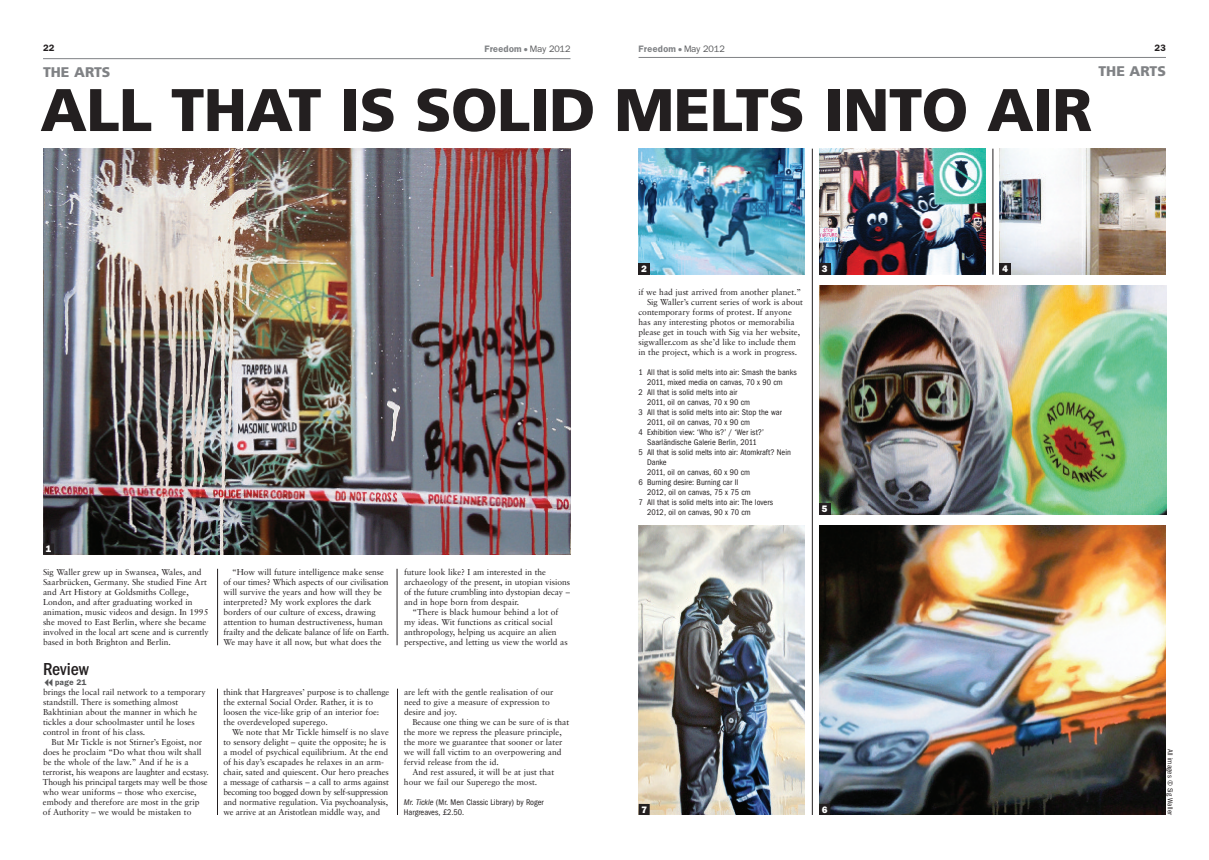
<style>
.page{position:relative;width:1209px;height:860px;background:#fff}
.page>*{position:absolute;margin:0;border:0;box-sizing:border-box;transform-origin:0 0}
.t1{font:900 60px "Frutiger";letter-spacing:-.01em;color:#231f20}
.t2{font:500 condensed 18px "Franklin Gothic";color:#231f20}
.t3{font:900 14px "Frutiger";color:#808285}
.t4{font:8.5px/10px "Sabon";color:#231f20}
.t5{font:condensed 8.5px/9.9px "Franklin Gothic";color:#231f20}
.t6{font:8px "Franklin Demi";color:#808285}
.t7{font:8px "Franklin Demi";color:#231f20}
.t8{font:condensed 7.5px "Franklin Gothic";color:#231f20}
.t9{font:7px "Franklin Demi";color:#57585a}
.s1{font-family:"Franklin"}
.s2{font-family:"Franklin";color:#57585a}
.s3{font-style:italic}
</style>
<div class="page">
<hr style="left:638px;top:57px;width:528px;height:1px;background:#808285">
<hr style="left:43px;top:58px;width:527px;height:1px;background:#808285">
<hr style="left:992px;top:149px;width:1px;height:126px;background:#231f20">
<hr style="left:812px;top:149px;width:1px;height:666px;background:#231f20">
<hr style="left:217px;top:569px;width:1px;height:76px;background:#231f20">
<hr style="left:397px;top:569px;width:1px;height:76px;background:#231f20">
<img style="left:819px;top:525px;width:347px;height:290px">
<img style="left:43px;top:149px;width:527px;height:406px">
<img style="left:638px;top:525px;width:167px;height:290px">
<img style="left:819px;top:285px;width:347px;height:229px">
<img style="left:638px;top:149px;width:167px;height:126px">
<img style="left:819px;top:149px;width:166px;height:126px">
<img style="left:999px;top:149px;width:167px;height:126px">
<div style="left:638px;top:263px;width:12px;height:12px;background:#231f20"></div>
<div style="left:819px;top:263px;width:11px;height:11px;background:#231f20"></div>
<div style="left:999px;top:263px;width:11px;height:12px;background:#231f20"></div>
<div style="left:638px;top:804px;width:11px;height:11px;background:#231f20"></div>
<hr style="left:397px;top:689px;width:1px;height:126px;background:#231f20">
<hr style="left:217px;top:689px;width:1px;height:126px;background:#231f20">
<div style="left:43px;top:543px;width:11px;height:12px;background:#231f20"></div>
<div style="left:819px;top:504px;width:11px;height:11px;background:#231f20"></div>
<div style="left:819px;top:804px;width:11px;height:11px;background:#231f20"></div>
<p class="t7" style="left:43px;top:44px;width:13px">22</p>
<p class="t6" style="left:484px;top:45px;width:88px">Freedom <span class="s1">•</span> <span class="s2">May 2012</span></p>
<h3 class="t3" style="left:43px;top:66px;width:69px">THE ARTS</h3>
<p class="t6" style="left:638px;top:45px;width:88px">Freedom <span class="s1">•</span> <span class="s2">May 2012</span></p>
<p class="t7" style="left:1154px;top:44px;width:13px">23</p>
<h3 class="t3" style="left:1098px;top:65px;width:69px">THE ARTS</h3>
<h1 class="t1" style="left:40px;top:86px;width:1053px">ALL THAT IS SOLID MELTS INTO AIR</h1>
<p class="t4" style="left:43px;top:568px;width:167px">Sig Waller grew up in Swansea, Wales, and Saarbrücken, Germany. She studied Fine Art and Art History at Goldsmiths College, London, and after graduating worked in animation, music videos and design. In 1995 she moved to East Berlin, where she became involved in the local art scene and is currently based in both Brighton and Berlin.</p>
<p class="t4" style="left:223px;top:568px;width:167px;text-indent:9px">“How will future intelligence make sense of our times? Which aspects of our civilisation will survive the years and how will they be interpreted? My work explores the dark borders of our culture of excess, drawing attention to human destructiveness, human frailty and the delicate balance of life on Earth.<br>We may have it all now, but what does the</p>
<p class="t4" style="left:404px;top:568px;width:167px">future look like? I am interested in the archaeology of the present, in utopian visions of the future crumbling into dystopian decay – and in hope born from despair.</p>
<p class="t4" style="left:404px;top:608px;width:165px;text-indent:8px">“There is black humour behind a lot of my ideas. Wit functions as critical social anthropology, helping us acquire an alien perspective, and letting us view the world as</p>
<h2 class="t2" style="left:43px;top:658px;width:47px">Review</h2>
<p class="t9" style="left:55px;top:678px;width:33px">page 21</p>
<p class="t4" style="left:43px;top:688px;width:164px">brings the local rail network to a temporary standstill. There is something almost Bakhtinian about the manner in which he tickles a dour schoolmaster until he loses control in front of his class.</p>
<p class="t4" style="left:43px;top:738px;width:167px;text-indent:9px">But Mr Tickle is not Stirner’s Egoist, nor does he proclaim “Do what thou wilt shall be the whole of the law.” And if he is a terrorist, his weapons are laughter and ecstasy.<br>Though his principal targets may well be those who wear uniforms – those who exercise, embody and therefore are most in the grip of Authority – we would be mistaken to</p>
<p class="t4" style="left:223px;top:688px;width:167px">think that Hargreaves’ purpose is to challenge the external Social Order. Rather, it is to loosen the vice-like grip of an interior foe: the overdeveloped superego.</p>
<p class="t4" style="left:223px;top:728px;width:167px;text-indent:9px">We note that Mr Tickle himself is no slave to sensory delight – quite the opposite; he is a model of psychical equilibrium. At the end of his day’s escapades he relaxes in an arm - chair, sated and quiescent. Our hero preaches a message of catharsis – a call to arms against becoming too bogged down by self-suppression and normative regulation. Via psychoanalysis, we arrive at an Aristotlean middle way, and</p>
<p class="t4" style="left:404px;top:688px;width:151px">are left with the gentle realisation of our need to give a measure of expression to desire and joy.</p>
<p class="t4" style="left:412px;top:718px;width:158px">Because one thing we can be sure of is that</p>
<p class="t4" style="left:404px;top:728px;width:159px">the more we repress the pleasure principle,</p>
<p class="t4" style="left:404px;top:738px;width:160px">the more we guarantee that sooner or later</p>
<p class="t4" style="left:404px;top:748px;width:159px">we will fall victim to an overpowering and</p>
<p class="t4" style="left:404px;top:758px;width:96px">fervid release from the id.</p>
<p class="t4" style="left:412px;top:768px;width:143px">And rest assured, it will be at just that</p>
<p class="t4" style="left:404px;top:778px;width:135px">hour we fail our Superego the most.</p>
<p class="t5" style="left:404px;top:797px;width:141px"><span class="s3">Mr. Tickle</span> (Mr. Men Classic Library) by Roger<br>Hargreaves, £2.50.</p>
<p class="t4" style="left:638px;top:288px;width:164px">if we had just arrived from another planet.”</p>
<p class="t4" style="left:647px;top:298px;width:157px">Sig Waller’s current series of work is about</p>
<p class="t4" style="left:638px;top:308px;width:155px">contemporary forms of protest. If anyone</p>
<p class="t4" style="left:638px;top:318px;width:158px">has any interesting photos or memorabilia</p>
<p class="t4" style="left:638px;top:328px;width:163px">please get in touch with Sig via her website,</p>
<p class="t4" style="left:638px;top:338px;width:159px">sigwaller.com as she’d like to include them</p>
<p class="t4" style="left:638px;top:348px;width:160px">in the project, which is a work in progress.</p>
<p class="t5" style="left:638px;top:367px;width:160px">1 All that is solid melts into air: Smash the banks</p>
<p class="t5" style="left:647px;top:377px;width:137px">2011, mixed media on canvas, 70 x 90 cm</p>
<p class="t5" style="left:638px;top:387px;width:100px">2 All that is solid melts into air</p>
<p class="t5" style="left:647px;top:397px;width:105px">2011, oil on canvas, 70 x 90 cm</p>
<p class="t5" style="left:638px;top:407px;width:145px">3 All that is solid melts into air: Stop the war</p>
<p class="t5" style="left:647px;top:417px;width:105px">2011, oil on canvas, 70 x 90 cm</p>
<p class="t5" style="left:638px;top:427px;width:127px">4 Exhibition view: ‘Who is?’ / ‘Wer ist?’</p>
<p class="t5" style="left:647px;top:437px;width:111px">Saarländische Galerie Berlin, 2011</p>
<p class="t5" style="left:638px;top:447px;width:154px">5 All that is solid melts into air: Atomkraft? Nein</p>
<p class="t5" style="left:647px;top:457px;width:21px">Danke</p>
<p class="t5" style="left:647px;top:467px;width:105px">2011, oil on canvas, 60 x 90 cm</p>
<p class="t5" style="left:638px;top:477px;width:101px">6 Burning desire: Burning car II</p>
<p class="t5" style="left:647px;top:487px;width:105px">2012, oil on canvas, 75 x 75 cm</p>
<p class="t5" style="left:638px;top:497px;width:136px">7 All that is solid melts into air: The lovers</p>
<p class="t5" style="left:647px;top:507px;width:105px">2012, oil on canvas, 90 x 70 cm</p>
<p class="t8" style="left:1174px;top:749px;width:68px;rotate:90deg">All images © Sig Waller</p>
</div>
